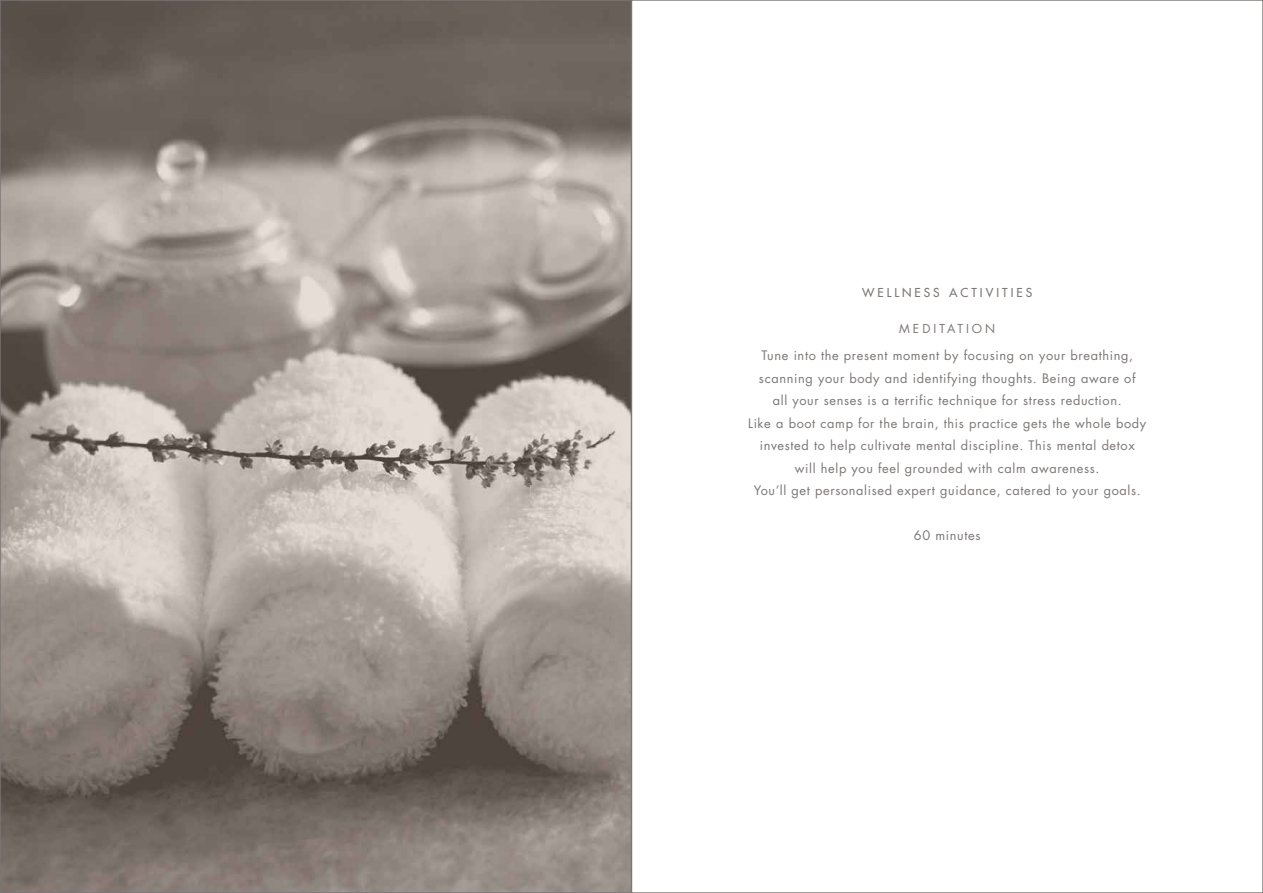
<style>
.page{position:relative;width:1263px;height:893px;background:#fff}
.page>*{position:absolute;margin:0;border:0;box-sizing:border-box;transform-origin:0 0}
.t1{font:12.75px/22.5px "Futura";letter-spacing:.05em;color:#7b7775;text-align:center}
.t2{font:12px "Futura";letter-spacing:.25em;color:#7b7775}
.t3{font:12px "Futura";letter-spacing:.25em;color:#7b7775}
</style>
<div class="page">
<img style="left:2px;top:2px;width:627px;height:889px">
<p class="t2" style="left:862px;top:285px;width:171px">WELLNESS ACTIVITIES</p>
<p class="t3" style="left:899px;top:321px;width:98px">MEDITATION</p>
<p class="t1" style="left:748px;top:344px;width:399px">Tune into the present moment by focusing on your breathing, scanning your body and identifying thoughts. Being aware of<br>all your senses is a terrific technique for stress reduction.<br>Like a boot camp for the brain, this practice gets the whole body invested to help cultivate mental discipline. This mental detox will help you feel grounded with calm awareness.<br>You’ll get personalised expert guidance, catered to your goals.</p>
<p class="t1" style="left:914px;top:524px;width:68px">60 minutes</p>
</div>
